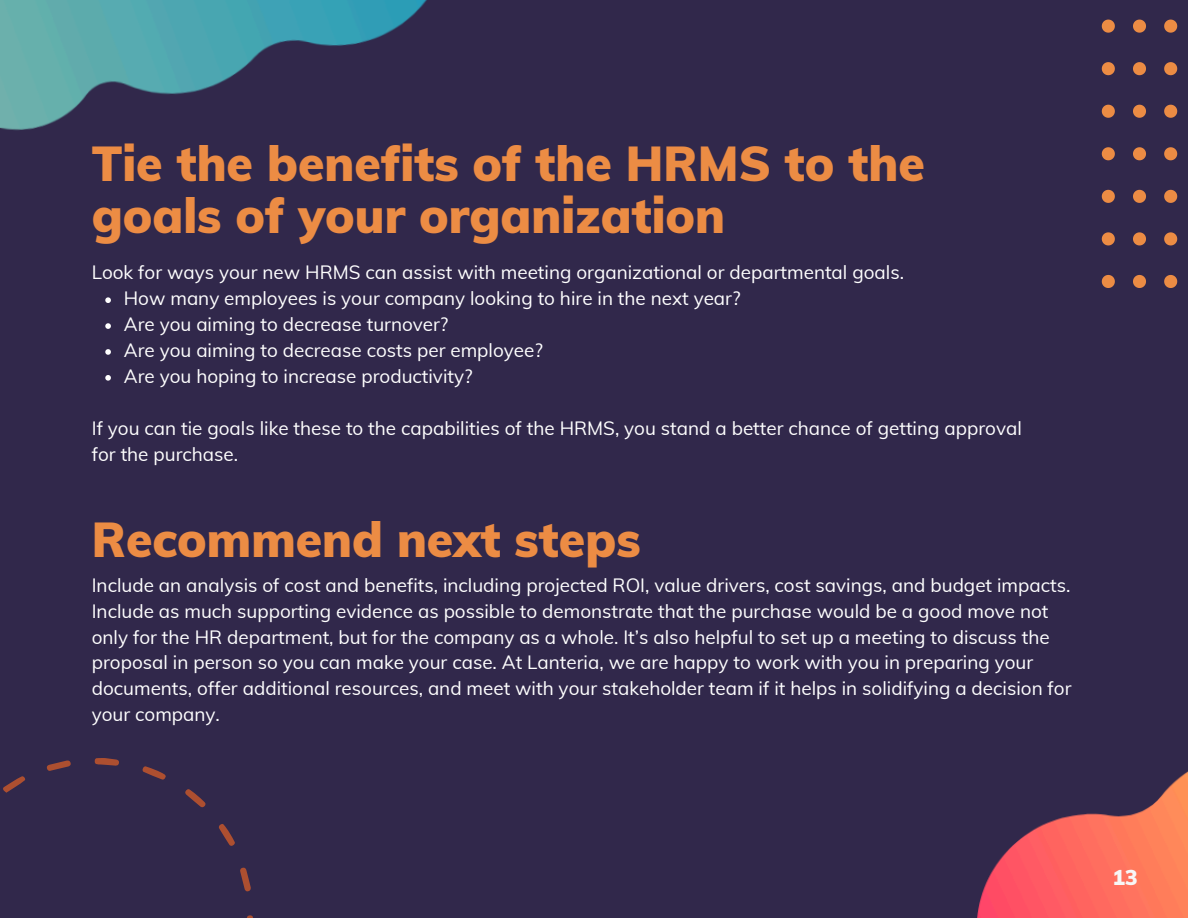
<style>
.page{position:relative;width:1188px;height:918px;background:#31284b}
.page>*{position:absolute;margin:0;border:0;box-sizing:border-box;transform-origin:0 0}
.t1{font:900 48px/51.8px "Muli";color:#ec8c44}
.t2{font:900 21px "Muli";color:#f7f7f7}
.t3{font:18.9px/25.8px "Muli";color:#fff}
</style>
<div class="page">
<img style="left:977px;top:771px;width:211px;height:147px">
<svg style="left:105px;top:297px;width:6px;height:6px"></svg>
<svg style="left:105px;top:323px;width:6px;height:6px"></svg>
<svg style="left:105px;top:349px;width:6px;height:6px"></svg>
<svg style="left:105px;top:375px;width:6px;height:6px"></svg>
<img style="left:0;top:0;width:427px;height:131px">
<svg style="left:1164px;top:20px;width:13px;height:13px"></svg>
<svg style="left:1164px;top:62px;width:13px;height:13px"></svg>
<svg style="left:1164px;top:105px;width:13px;height:13px"></svg>
<svg style="left:1164px;top:147px;width:13px;height:13px"></svg>
<svg style="left:1164px;top:190px;width:13px;height:13px"></svg>
<svg style="left:1164px;top:232px;width:13px;height:13px"></svg>
<svg style="left:1164px;top:275px;width:13px;height:13px"></svg>
<svg style="left:1133px;top:20px;width:13px;height:13px"></svg>
<svg style="left:1133px;top:62px;width:13px;height:13px"></svg>
<svg style="left:1133px;top:105px;width:13px;height:13px"></svg>
<svg style="left:1133px;top:147px;width:13px;height:13px"></svg>
<svg style="left:1133px;top:190px;width:13px;height:13px"></svg>
<svg style="left:1133px;top:232px;width:13px;height:13px"></svg>
<svg style="left:1133px;top:275px;width:13px;height:13px"></svg>
<svg style="left:1102px;top:20px;width:13px;height:13px"></svg>
<svg style="left:1102px;top:62px;width:13px;height:13px"></svg>
<svg style="left:1102px;top:105px;width:13px;height:13px"></svg>
<svg style="left:1102px;top:147px;width:13px;height:13px"></svg>
<svg style="left:1102px;top:190px;width:13px;height:13px"></svg>
<svg style="left:1102px;top:232px;width:13px;height:13px"></svg>
<svg style="left:1102px;top:275px;width:13px;height:13px"></svg>
<svg style="left:95px;top:758px;width:24px;height:8px"></svg>
<svg style="left:247px;top:915px;width:6px;height:3px"></svg>
<svg style="left:185px;top:789px;width:21px;height:19px"></svg>
<svg style="left:3px;top:776px;width:23px;height:17px"></svg>
<svg style="left:218px;top:824px;width:17px;height:22px"></svg>
<svg style="left:46px;top:760px;width:25px;height:11px"></svg>
<svg style="left:240px;top:867px;width:11px;height:25px"></svg>
<svg style="left:142px;top:766px;width:24px;height:14px"></svg>
<p class="t1" style="left:92px;top:137px;width:835px">Tie the benefits of the HRMS to the goals of your organization</p>
<h1 class="t3" style="left:92px;top:259px;width:814px">Look for ways your new HRMS can assist with meeting organizational or departmental goals.</h1>
<p class="t3" style="left:124px;top:285px;width:618px">How many employees is your company looking to hire in the next year?</p>
<p class="t3" style="left:124px;top:311px;width:326px">Are you aiming to decrease turnover?</p>
<p class="t3" style="left:124px;top:337px;width:420px">Are you aiming to decrease costs per employee?</p>
<p class="t3" style="left:124px;top:363px;width:350px">Are you hoping to increase productivity?</p>
<p class="t3" style="left:92px;top:415px;width:932px">If you can tie goals like these to the capabilities of the HRMS, you stand a better chance of getting approval for the purchase.</p>
<h1 class="t1" style="left:92px;top:513px;width:550px">Recommend next steps</h1>
<p class="t3" style="left:92px;top:572px;width:981px">Include an analysis of cost and benefits, including projected ROI, value drivers, cost savings, and budget impacts.<br>Include as much supporting evidence as possible to demonstrate that the purchase would be a good move not only for the HR department, but for the company as a whole. It’s also helpful to set up a meeting to discuss the proposal in person so you can make your case. At Lanteria, we are happy to work with you in preparing your documents, offer additional resources, and meet with your stakeholder team if it helps in solidifying a decision for your company.</p>
<p class="t2" style="left:1112px;top:864px;width:27px">13</p>
</div>
